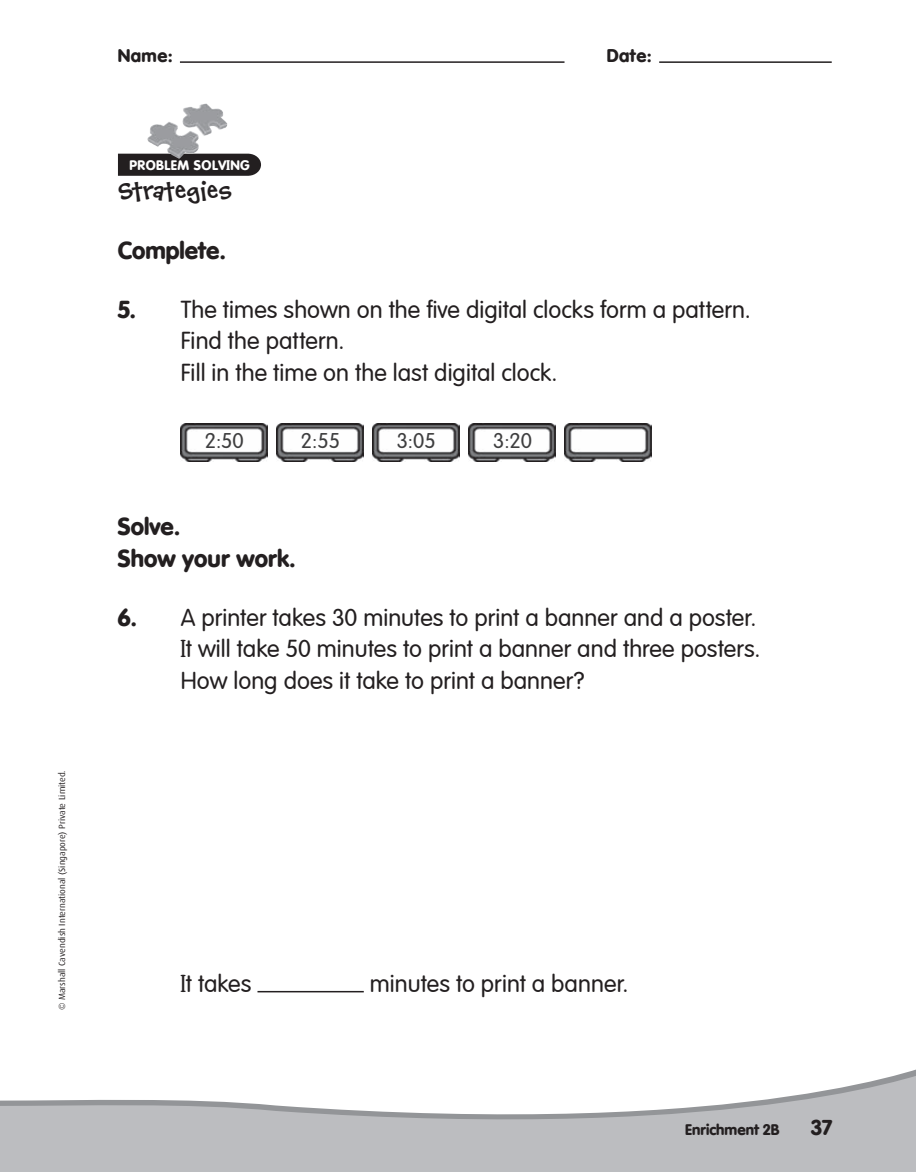
<style>
.page{position:relative;width:916px;height:1172px;background:#fff}
.page>*{position:absolute;margin:0;border:0;box-sizing:border-box;transform-origin:0 0}
.t1{font:300 24px/31.5px "S Math VAG Rounded";letter-spacing:.005em;color:#231f20}
.t2{font:900 24px/31.5px "S Math VAG Rounded";color:#231f20}
.t3{font:24px "FM Black Cherry Moon BT";color:#231f20}
.t4{font:300 21px "S Math VAG Rounded";color:#3e3e3f}
.t5{font:900 21px "S Math VAG Rounded";color:#231f20}
.t6{font:900 18px "S Math VAG Rounded";letter-spacing:.025em;color:#231f20}
.t7{font:900 15px "S Math VAG Rounded";color:#231f20}
.t8{font:900 13.5px "S Math VAG Rounded";letter-spacing:.03em;color:#fff}
.t9{font:9px "Dax";color:#231f20}
.s1{font-weight:900}
</style>
<div class="page">
<svg style="left:0;top:1069px;width:916px;height:102px;fill:#bcbdc0"></svg>
<hr style="left:180px;top:61px;width:384px;height:2px;background:#231f20">
<hr style="left:659px;top:61px;width:173px;height:2px;background:#231f20">
<svg style="left:118px;top:154px;width:143px;height:22px;background:#292526"></svg>
<img style="left:147px;top:104px;width:80px;height:54px">
<img style="left:181px;top:423px;width:87px;height:39px">
<img style="left:277px;top:423px;width:86px;height:39px">
<img style="left:373px;top:423px;width:86px;height:39px">
<img style="left:469px;top:423px;width:86px;height:39px">
<img style="left:565px;top:423px;width:86px;height:39px">
<hr style="left:257px;top:990px;width:107px;height:2px;background:#231f20">
<p class="t9" style="left:57px;top:1009px;width:241px;rotate:-90deg">© Marshall Cavendish International (Singapore) Private Limited.</p>
<p class="t6" style="left:118px;top:45px;width:57px">Name:</p>
<p class="t6" style="left:607px;top:45px;width:47px">Date:</p>
<p class="t8" style="left:129px;top:157px;width:122px">PROBLEM SOLVING</p>
<p class="t3" style="left:118px;top:176px;width:115px">Strategies</p>
<p class="t2" style="left:118px;top:235px;width:110px">Complete.</p>
<p class="t1" style="left:181px;top:294px;width:571px;text-indent:-63px"><span class="s1">5.</span> The times shown on the five digital clocks form a pattern.<br>Find the pattern.<br>Fill in the time on the last digital clock.</p>
<p class="t4" style="left:205px;top:429px;width:41px">2:50</p>
<p class="t4" style="left:301px;top:429px;width:41px">2:55</p>
<p class="t4" style="left:397px;top:429px;width:41px">3:05</p>
<p class="t4" style="left:493px;top:429px;width:41px">3:20</p>
<p class="t2" style="left:118px;top:511px;width:179px">Solve.<br>Show your work.</p>
<p class="t1" style="left:181px;top:601px;width:581px;text-indent:-63px"><span class="s1">6.</span> A printer takes 30 minutes to print a banner and a poster.<br>It will take 50 minutes to print a banner and three posters.<br>How long does it take to print a banner?</p>
<p class="t1" style="left:181px;top:968px;width:72px">It takes</p>
<p class="t1" style="left:370px;top:968px;width:260px">minutes to print a banner.</p>
<p class="t7" style="left:685px;top:1120px;width:96px">Enrichment 2B</p>
<p class="t5" style="left:811px;top:1114px;width:22px">37</p>
</div>
